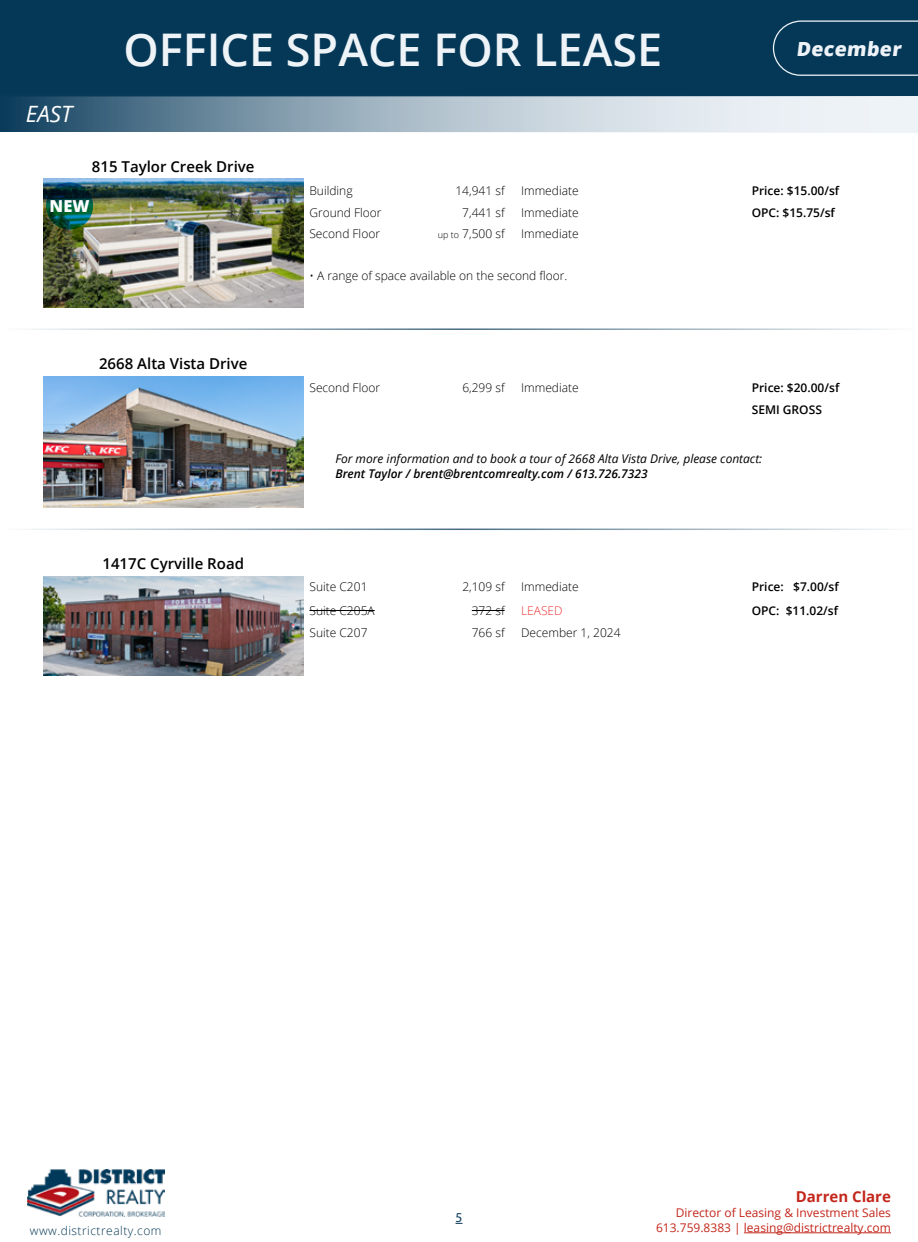
<style>
.page{position:relative;width:918px;height:1242px;background:#fff}
.page>*{position:absolute;margin:0;border:0;box-sizing:border-box;transform-origin:0 0}
.t1{font:600 45px "Open Sans";color:#eef3f8}
.t2{font:italic 22.5px "Open Sans";color:#fff}
.t3{font:800 19.5px "Open Sans";color:#eef3f8}
.t4{font:800 16.5px "Open Sans";color:#fff}
.t5{font:600 15px "Open Sans";color:#000}
.t6{font:700 15px "Open Sans";color:#c3271b}
.t7{font:13.5px "Myriad Pro";color:#053856}
.t8{font:300 12px "Open Sans";color:#000}
.t9{font:600 12px/22.2px "Open Sans";color:#000}
.t10{font:12px "Open Sans";color:#c3271b}
.t11{font:italic 12px "Open Sans";color:#000}
.t12{font:italic 600 12px "Open Sans";color:#000}
.t13{font:300 12px "Open Sans";letter-spacing:.04em;color:#053856}
.t14{font:300 12px "Open Sans";color:#ee3134}
.s1{font-size:9px}
</style>
<div class="page">
<div style="left:0;top:0;width:918px;height:96px;background:#053856"></div>
<svg style="left:772px;top:20px;width:146px;height:113px"></svg>
<hr style="left:744px;top:1233px;width:147px;height:1px;background:#c3271b">
<img style="left:27px;top:1170px;width:137px;height:46px">
<img style="left:43px;top:576px;width:260px;height:99px">
<hr style="left:309px;top:610px;width:66px;height:1px;background:#000">
<hr style="left:472px;top:610px;width:33px;height:1px;background:#000">
<img style="left:43px;top:376px;width:260px;height:132px">
<hr style="left:1px;top:529px;width:917px;height:1px;background:#093a5a">
<hr style="left:1px;top:328px;width:917px;height:2px;background:#093a5a">
<img style="left:43px;top:178px;width:260px;height:130px">
<svg style="left:46px;top:182px;width:47px;height:48px;background:#024c42"></svg>
<div style="left:0;top:95px;width:918px;height:37px;background:#093a5a"></div>
<svg style="left:22px;top:96px;width:896px;height:36px;background:#a5b8c4"></svg>
<h2 class="t2" style="left:26px;top:98px;width:48px">EAST</h2>
<h1 class="t1" style="left:124px;top:19px;width:540px">OFFICE SPACE FOR LEASE</h1>
<p class="t5" style="left:92px;top:156px;width:164px">815 Taylor Creek Drive</p>
<h3 class="t3" style="left:796px;top:34px;width:110px">December</h3>
<h3 class="t4" style="left:50px;top:194px;width:41px">NEW</h3>
<p class="t5" style="left:99px;top:353px;width:150px">2668 Alta Vista Drive</p>
<p class="t5" style="left:102px;top:554px;width:143px">1417C Cyrville Road</p>
<p class="t8" style="left:309px;top:182px;width:45px">Building</p>
<p class="t8" style="left:455px;top:182px;width:51px">14,941 sf</p>
<p class="t8" style="left:521px;top:182px;width:59px">Immediate</p>
<p class="t9" style="left:752px;top:179px;width:89px">Price: $15.00/sf</p>
<p class="t8" style="left:309px;top:204px;width:74px">Ground Floor</p>
<p class="t8" style="left:462px;top:204px;width:44px">7,441 sf</p>
<p class="t8" style="left:521px;top:204px;width:59px">Immediate</p>
<p class="t9" style="left:752px;top:201px;width:85px">OPC: $15.75/sf</p>
<p class="t8" style="left:309px;top:225px;width:72px">Second Floor</p>
<p class="t8" style="left:438px;top:225px;width:68px"><span class="s1">up to</span> 7,500 sf</p>
<p class="t8" style="left:521px;top:225px;width:59px">Immediate</p>
<p class="t8" style="left:309px;top:268px;width:260px">• A range of space available on the second floor.</p>
<p class="t8" style="left:309px;top:380px;width:72px">Second Floor</p>
<p class="t8" style="left:462px;top:380px;width:44px">6,299 sf</p>
<p class="t8" style="left:521px;top:380px;width:59px">Immediate</p>
<p class="t9" style="left:752px;top:377px;width:89px">Price: $20.00/sf<br>SEMI GROSS</p>
<p class="t11" style="left:335px;top:451px;width:428px">For more information and to book a tour of 2668 Alta Vista Drive, please contact:</p>
<p class="t12" style="left:335px;top:465px;width:314px">Brent Taylor / brent@brentcomrealty.com / 613.726.7323</p>
<p class="t8" style="left:309px;top:579px;width:60px">Suite C201</p>
<p class="t8" style="left:462px;top:579px;width:44px">2,109 sf</p>
<p class="t8" style="left:521px;top:579px;width:59px">Immediate</p>
<p class="t9" style="left:752px;top:576px;width:89px">Price: $7.00/sf</p>
<p class="t8" style="left:309px;top:602px;width:67px">Suite C205A</p>
<p class="t8" style="left:472px;top:602px;width:34px">372 sf</p>
<p class="t14" style="left:521px;top:602px;width:43px">LEASED</p>
<p class="t9" style="left:752px;top:599px;width:88px">OPC: $11.02/sf</p>
<p class="t8" style="left:309px;top:624px;width:60px">Suite C207</p>
<p class="t8" style="left:472px;top:624px;width:34px">766 sf</p>
<p class="t8" style="left:521px;top:624px;width:101px">December 1, 2024</p>
<p class="t6" style="left:796px;top:1186px;width:97px">Darren Clare</p>
<p class="t10" style="left:676px;top:1204px;width:217px">Director of Leasing &amp; Investment Sales</p>
<p class="t7" style="left:456px;top:1209px;width:8px">5</p>
<p class="t13" style="left:30px;top:1222px;width:133px">www.districtrealty.com</p>
<p class="t10" style="left:656px;top:1219px;width:236px">613.759.8383 | leasing@districtrealty.com</p>
</div>
